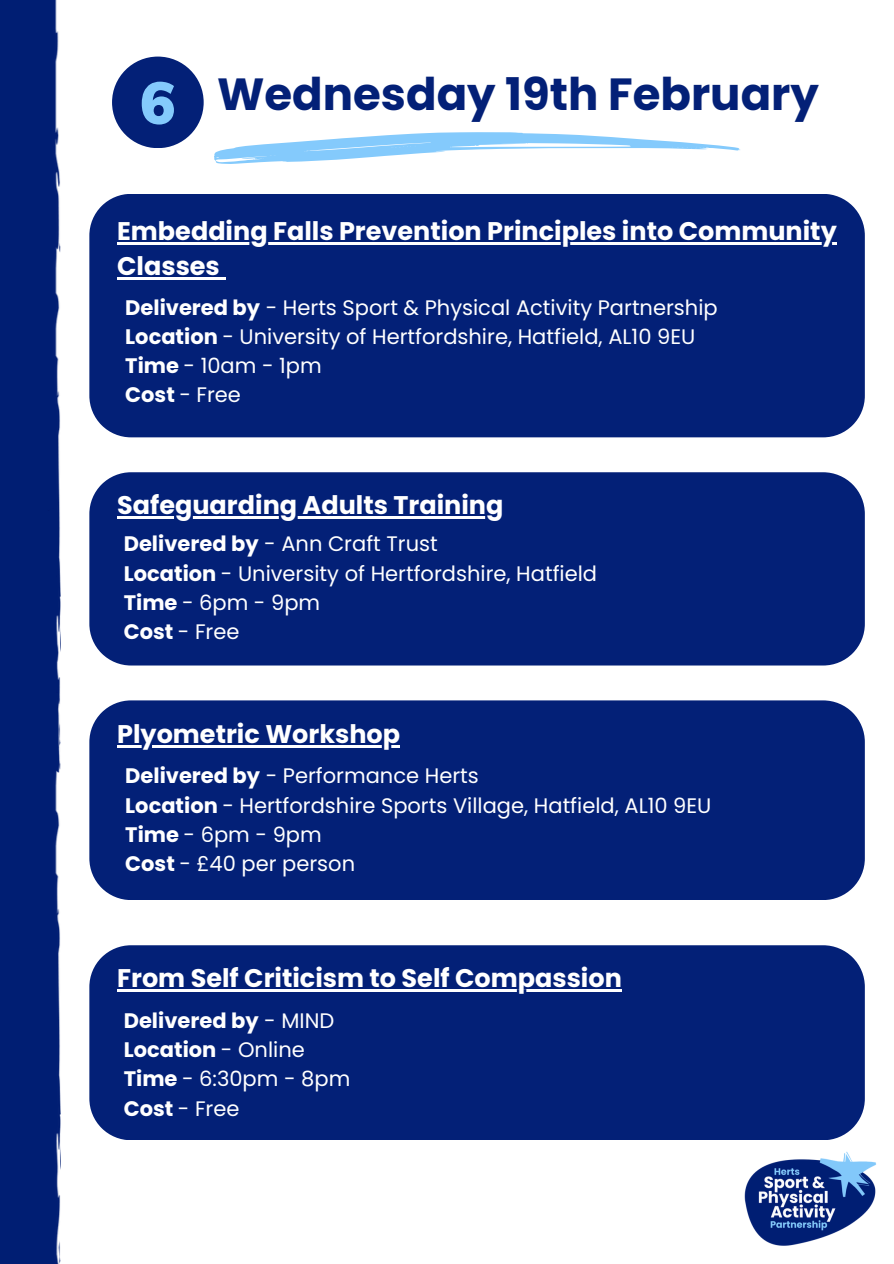
<style>
.page{position:relative;width:894px;height:1264px;background:#fff}
.page>*{position:absolute;margin:0;border:0;box-sizing:border-box;transform-origin:0 0}
.t1{font:900 58.65px "Muli";color:#84cafc}
.t2{font:700 45px "Poppins";color:#032077}
.t3{font:700 25.5px/34.8px "Poppins";color:#fff}
.t4{font:21px "Poppins";color:#fff}
.t5{font:700 21px "Poppins";color:#fff}
.s1{font-weight:700}
.s2{font-weight:400}
</style>
<div class="page">
<svg style="left:214px;top:132px;width:526px;height:32px"></svg>
<div style="left:112px;top:57px;width:92px;height:91px;background:#032077;border-radius:50%"></div>
<div style="left:0;top:0;width:60px;height:509px;background:#001e73"></div>
<div style="left:0;top:509px;width:60px;height:754px;background:#001e73"></div>
<div style="left:89px;top:194px;width:775px;height:243px;background:#032077"></div>
<hr style="left:117px;top:243px;width:719px;height:2px;background:#fff">
<hr style="left:117px;top:277px;width:103px;height:3px;background:#fff">
<svg style="left:220px;top:277px;width:5px;height:3px"></svg>
<div style="left:89px;top:472px;width:775px;height:193px;background:#032077"></div>
<hr style="left:117px;top:516px;width:386px;height:3px;background:#fff">
<div style="left:89px;top:700px;width:775px;height:200px;background:#032077"></div>
<hr style="left:117px;top:745px;width:283px;height:2px;background:#fff">
<img style="left:744px;top:1151px;width:132px;height:95px">
<div style="left:89px;top:945px;width:775px;height:195px;background:#032077"></div>
<hr style="left:117px;top:989px;width:504px;height:3px;background:#fff">
<p class="t1" style="left:140px;top:65px;width:37px">6</p>
<p class="t2" style="left:217px;top:62px;width:603px">Wednesday 19th February</p>
<p class="t3" style="left:117px;top:214px;width:721px">Embedding Falls Prevention Principles into Community<br>Classes</p>
<h1 class="t4" style="left:125px;top:292px;width:593px"><span class="s1">Delivered by</span> - Herts Sport &amp; Physical Activity Partnership</h1>
<p class="t4" style="left:125px;top:322px;width:571px"><span class="s1">Location</span> - University of Hertfordshire, Hatfield, AL10 9EU</p>
<h2 class="t4" style="left:125px;top:351px;width:198px"><span class="s1">Time</span> - 10am - 1pm</h2>
<p class="t4" style="left:125px;top:380px;width:117px"><span class="s1">Cost</span> - Free</p>
<p class="t3" style="left:117px;top:488px;width:388px">Safeguarding Adults Training</p>
<p class="t4" style="left:124px;top:529px;width:315px"><span class="s1">Delivered by</span> - Ann Craft Trust</p>
<p class="t4" style="left:124px;top:558px;width:474px"><span class="s1">Location</span> - University of Hertfordshire, Hatfield</p>
<h2 class="t4" style="left:124px;top:587px;width:198px"><span class="s1">Time</span> - 6pm - 9pm</h2>
<p class="t4" style="left:124px;top:617px;width:117px"><span class="s1">Cost</span> - Free</p>
<p class="t3" style="left:117px;top:716px;width:284px">Plyometric Workshop</p>
<p class="t4" style="left:125px;top:761px;width:355px"><span class="s1">Delivered by</span> - Performance Herts</p>
<p class="t4" style="left:125px;top:790px;width:587px"><span class="s1">Location</span> - Hertfordshire Sports Village, Hatfield, AL10 9EU</p>
<h2 class="t4" style="left:125px;top:819px;width:198px"><span class="s1">Time</span> - 6pm - 9pm</h2>
<p class="t4" style="left:125px;top:849px;width:231px"><span class="s1">Cost</span> - £40 per person</p>
<p class="t3" style="left:117px;top:961px;width:506px">From Self Criticism to Self Compassion</p>
<p class="t5" style="left:124px;top:1005px;width:212px">Delivered by <span class="s2">- MIND</span></p>
<h2 class="t5" style="left:124px;top:1035px;width:182px">Location <span class="s2">- Online</span></h2>
<p class="t4" style="left:124px;top:1064px;width:228px"><span class="s1">Time</span> - 6:30pm - 8pm</p>
<p class="t4" style="left:124px;top:1093px;width:117px"><span class="s1">Cost</span> - Free</p>
</div>
